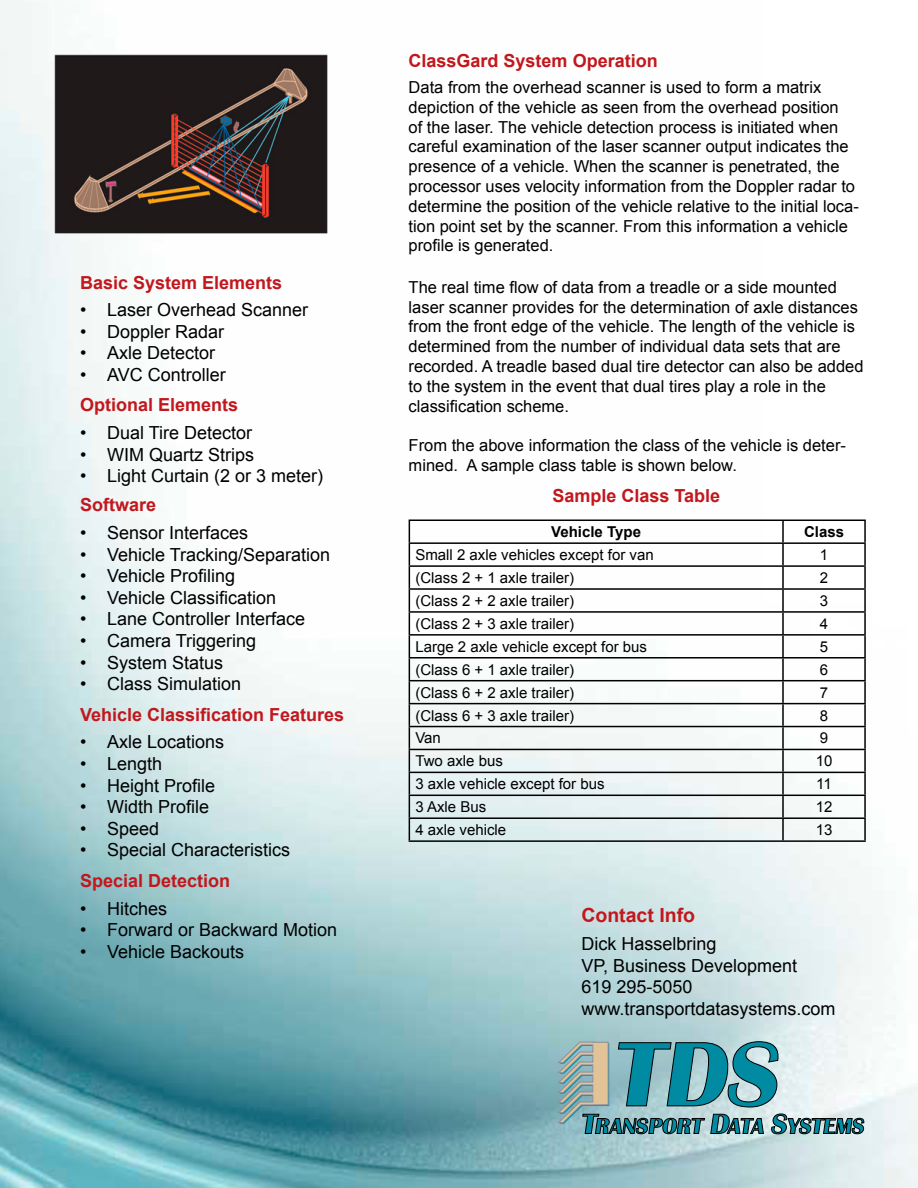
<style>
.page{position:relative;width:918px;height:1188px;background:#fff}
.page>*{position:absolute;margin:0;border:0;box-sizing:border-box;transform-origin:0 0}
.t1{font:700 19.5px "Arial";color:#c2171d}
.t2{font:18px/21.6px "Arial";color:#000}
.t3{font:700 18px "Arial";color:#c2171d}
.t4{font:16.5px/19.8px "Arial";color:#000}
.t5{font:15px "Arial";color:#000}
.t6{font:700 15px "Arial";color:#000}
</style>
<div class="page">
<img style="left:0;top:0;width:918px;height:1188px">
<img style="left:54px;top:54px;width:274px;height:180px">
<svg style="left:558px;top:1041px;width:306px;height:93px;background:#86b3b9"></svg>
<hr style="left:409px;top:520px;width:374px;height:1px;background:#000">
<hr style="left:783px;top:520px;width:83px;height:1px;background:#000">
<hr style="left:782px;top:521px;width:2px;height:21px;background:#000">
<hr style="left:864px;top:521px;width:2px;height:21px;background:#000">
<hr style="left:409px;top:542px;width:374px;height:2px;background:#000">
<hr style="left:783px;top:542px;width:83px;height:2px;background:#000">
<hr style="left:782px;top:544px;width:2px;height:21px;background:#000">
<hr style="left:864px;top:544px;width:2px;height:21px;background:#000">
<hr style="left:409px;top:565px;width:374px;height:2px;background:#000">
<hr style="left:783px;top:565px;width:83px;height:2px;background:#000">
<hr style="left:782px;top:567px;width:2px;height:21px;background:#000">
<hr style="left:864px;top:567px;width:2px;height:21px;background:#000">
<hr style="left:409px;top:588px;width:374px;height:2px;background:#000">
<hr style="left:783px;top:588px;width:83px;height:2px;background:#000">
<hr style="left:782px;top:590px;width:2px;height:21px;background:#000">
<hr style="left:864px;top:590px;width:2px;height:21px;background:#000">
<hr style="left:409px;top:611px;width:374px;height:2px;background:#000">
<hr style="left:783px;top:611px;width:83px;height:2px;background:#000">
<hr style="left:782px;top:613px;width:2px;height:21px;background:#000">
<hr style="left:864px;top:613px;width:2px;height:21px;background:#000">
<hr style="left:409px;top:634px;width:374px;height:2px;background:#000">
<hr style="left:783px;top:634px;width:83px;height:2px;background:#000">
<hr style="left:782px;top:636px;width:2px;height:21px;background:#000">
<hr style="left:864px;top:636px;width:2px;height:21px;background:#000">
<hr style="left:409px;top:657px;width:374px;height:2px;background:#000">
<hr style="left:783px;top:657px;width:83px;height:2px;background:#000">
<hr style="left:782px;top:659px;width:2px;height:21px;background:#000">
<hr style="left:864px;top:659px;width:2px;height:21px;background:#000">
<hr style="left:409px;top:680px;width:374px;height:1px;background:#000">
<hr style="left:783px;top:680px;width:83px;height:1px;background:#000">
<hr style="left:782px;top:681px;width:2px;height:22px;background:#000">
<hr style="left:864px;top:681px;width:2px;height:22px;background:#000">
<hr style="left:409px;top:703px;width:374px;height:1px;background:#000">
<hr style="left:783px;top:703px;width:83px;height:1px;background:#000">
<hr style="left:782px;top:704px;width:2px;height:22px;background:#000">
<hr style="left:864px;top:704px;width:2px;height:22px;background:#000">
<hr style="left:409px;top:726px;width:374px;height:1px;background:#000">
<hr style="left:783px;top:726px;width:83px;height:1px;background:#000">
<hr style="left:782px;top:727px;width:2px;height:22px;background:#000">
<hr style="left:864px;top:727px;width:2px;height:22px;background:#000">
<hr style="left:409px;top:749px;width:374px;height:1px;background:#000">
<hr style="left:783px;top:749px;width:83px;height:1px;background:#000">
<hr style="left:782px;top:750px;width:2px;height:22px;background:#000">
<hr style="left:864px;top:750px;width:2px;height:22px;background:#000">
<hr style="left:409px;top:772px;width:374px;height:1px;background:#000">
<hr style="left:783px;top:772px;width:83px;height:1px;background:#000">
<hr style="left:782px;top:773px;width:2px;height:22px;background:#000">
<hr style="left:864px;top:773px;width:2px;height:22px;background:#000">
<hr style="left:409px;top:795px;width:374px;height:1px;background:#000">
<hr style="left:783px;top:795px;width:83px;height:1px;background:#000">
<hr style="left:782px;top:796px;width:2px;height:21px;background:#000">
<hr style="left:864px;top:796px;width:2px;height:21px;background:#000">
<hr style="left:409px;top:817px;width:374px;height:2px;background:#000">
<svg style="left:409px;top:521px;width:1px;height:319px"></svg>
<hr style="left:783px;top:817px;width:83px;height:2px;background:#000">
<hr style="left:782px;top:819px;width:2px;height:21px;background:#000">
<hr style="left:864px;top:819px;width:2px;height:21px;background:#000">
<hr style="left:409px;top:840px;width:374px;height:2px;background:#000">
<hr style="left:783px;top:840px;width:83px;height:2px;background:#000">
<p class="t3" style="left:80px;top:270px;width:204px">Basic System Elements</p>
<p class="t2" style="left:80px;top:299px;width:230px">• Laser Overhead Scanner</p>
<p class="t2" style="left:80px;top:321px;width:146px">• Doppler Radar</p>
<p class="t2" style="left:80px;top:342px;width:137px">• Axle Detector</p>
<p class="t2" style="left:80px;top:364px;width:147px">• AVC Controller</p>
<p class="t3" style="left:80px;top:393px;width:160px">Optional Elements</p>
<p class="t2" style="left:80px;top:422px;width:174px">• Dual Tire Detector</p>
<p class="t2" style="left:80px;top:444px;width:176px">• WIM Quartz Strips</p>
<p class="t2" style="left:80px;top:465px;width:245px">• Light Curtain (2 or 3 meter)</p>
<p class="t3" style="left:80px;top:493px;width:78px">Software</p>
<p class="t2" style="left:80px;top:522px;width:170px">• Sensor Interfaces</p>
<p class="t2" style="left:80px;top:544px;width:252px">• Vehicle Tracking/Separation</p>
<p class="t2" style="left:80px;top:565px;width:157px">• Vehicle Profiling</p>
<p class="t2" style="left:80px;top:587px;width:198px">• Vehicle Classification</p>
<p class="t2" style="left:80px;top:608px;width:227px">• Lane Controller Interface</p>
<p class="t2" style="left:80px;top:630px;width:178px">• Camera Triggering</p>
<p class="t2" style="left:80px;top:652px;width:145px">• System Status</p>
<p class="t2" style="left:80px;top:673px;width:163px">• Class Simulation</p>
<p class="t3" style="left:80px;top:702px;width:266px">Vehicle Classification Features</p>
<p class="t2" style="left:80px;top:731px;width:146px">• Axle Locations</p>
<p class="t2" style="left:80px;top:753px;width:84px">• Length</p>
<p class="t2" style="left:80px;top:775px;width:137px">• Height Profile</p>
<p class="t2" style="left:80px;top:796px;width:131px">• Width Profile</p>
<p class="t2" style="left:80px;top:818px;width:81px">• Speed</p>
<p class="t2" style="left:80px;top:839px;width:212px">• Special Characteristics</p>
<p class="t3" style="left:80px;top:869px;width:152px">Special Detection</p>
<p class="t2" style="left:80px;top:898px;width:89px">• Hitches</p>
<p class="t2" style="left:80px;top:919px;width:259px">• Forward or Backward Motion</p>
<p class="t2" style="left:80px;top:941px;width:166px">• Vehicle Backouts</p>
<p class="t3" style="left:409px;top:49px;width:251px">ClassGard System Operation</p>
<p class="t4" style="left:409px;top:77px;width:452px">Data from the overhead scanner is used to form a matrix depiction of the vehicle as seen from the overhead position<br>of the laser. The vehicle detection process is initiated when careful examination of the laser scanner output indicates the presence of a vehicle. When the scanner is penetrated, the processor uses velocity information from the Doppler radar to determine the position of the vehicle relative to the initial loca&shy;tion point set by the scanner. From this information a vehicle profile is generated.</p>
<p class="t4" style="left:409px;top:277px;width:456px">The real time flow of data from a treadle or a side mounted laser scanner provides for the determination of axle distances from the front edge of the vehicle. The length of the vehicle is determined from the number of individual data sets that are recorded. A treadle based dual tire detector can also be added to the system in the event that dual tires play a role in the classification scheme.</p>
<p class="t4" style="left:409px;top:436px;width:439px">From the above information the class of the vehicle is deter&shy;mined. A sample class table is shown below.</p>
<p class="t3" style="left:552px;top:483px;width:169px">Sample Class Table</p>
<p class="t6" style="left:551px;top:522px;width:91px">Vehicle Type</p>
<p class="t6" style="left:804px;top:522px;width:42px">Class</p>
<p class="t5" style="left:415px;top:545px;width:240px">Small 2 axle vehicles except for van</p>
<p class="t5" style="left:820px;top:545px;width:10px">1</p>
<p class="t5" style="left:415px;top:568px;width:160px">(Class 2 + 1 axle trailer)</p>
<p class="t5" style="left:820px;top:568px;width:10px">2</p>
<p class="t5" style="left:415px;top:591px;width:160px">(Class 2 + 2 axle trailer)</p>
<p class="t5" style="left:820px;top:591px;width:10px">3</p>
<p class="t5" style="left:415px;top:614px;width:160px">(Class 2 + 3 axle trailer)</p>
<p class="t5" style="left:820px;top:614px;width:10px">4</p>
<p class="t5" style="left:415px;top:637px;width:233px">Large 2 axle vehicle except for bus</p>
<p class="t5" style="left:820px;top:637px;width:10px">5</p>
<p class="t5" style="left:415px;top:660px;width:160px">(Class 6 + 1 axle trailer)</p>
<p class="t5" style="left:820px;top:660px;width:10px">6</p>
<p class="t5" style="left:415px;top:683px;width:160px">(Class 6 + 2 axle trailer)</p>
<p class="t5" style="left:820px;top:683px;width:10px">7</p>
<p class="t5" style="left:415px;top:705px;width:160px">(Class 6 + 3 axle trailer)</p>
<p class="t5" style="left:820px;top:705px;width:10px">8</p>
<p class="t5" style="left:415px;top:728px;width:27px">Van</p>
<p class="t5" style="left:820px;top:728px;width:10px">9</p>
<p class="t5" style="left:415px;top:751px;width:89px">Two axle bus</p>
<p class="t5" style="left:816px;top:751px;width:18px">10</p>
<p class="t5" style="left:415px;top:774px;width:191px">3 axle vehicle except for bus</p>
<p class="t5" style="left:816px;top:774px;width:17px">11</p>
<p class="t5" style="left:415px;top:797px;width:72px">3 Axle Bus</p>
<p class="t5" style="left:816px;top:797px;width:18px">12</p>
<p class="t5" style="left:415px;top:820px;width:92px">4 axle vehicle</p>
<p class="t5" style="left:816px;top:820px;width:18px">13</p>
<p class="t1" style="left:581px;top:902px;width:115px">Contact Info</p>
<p class="t2" style="left:581px;top:933px;width:256px">Dick Hasselbring<br>VP, Business Development<br>619 295-5050 www.transportdatasystems.com</p>
</div>
